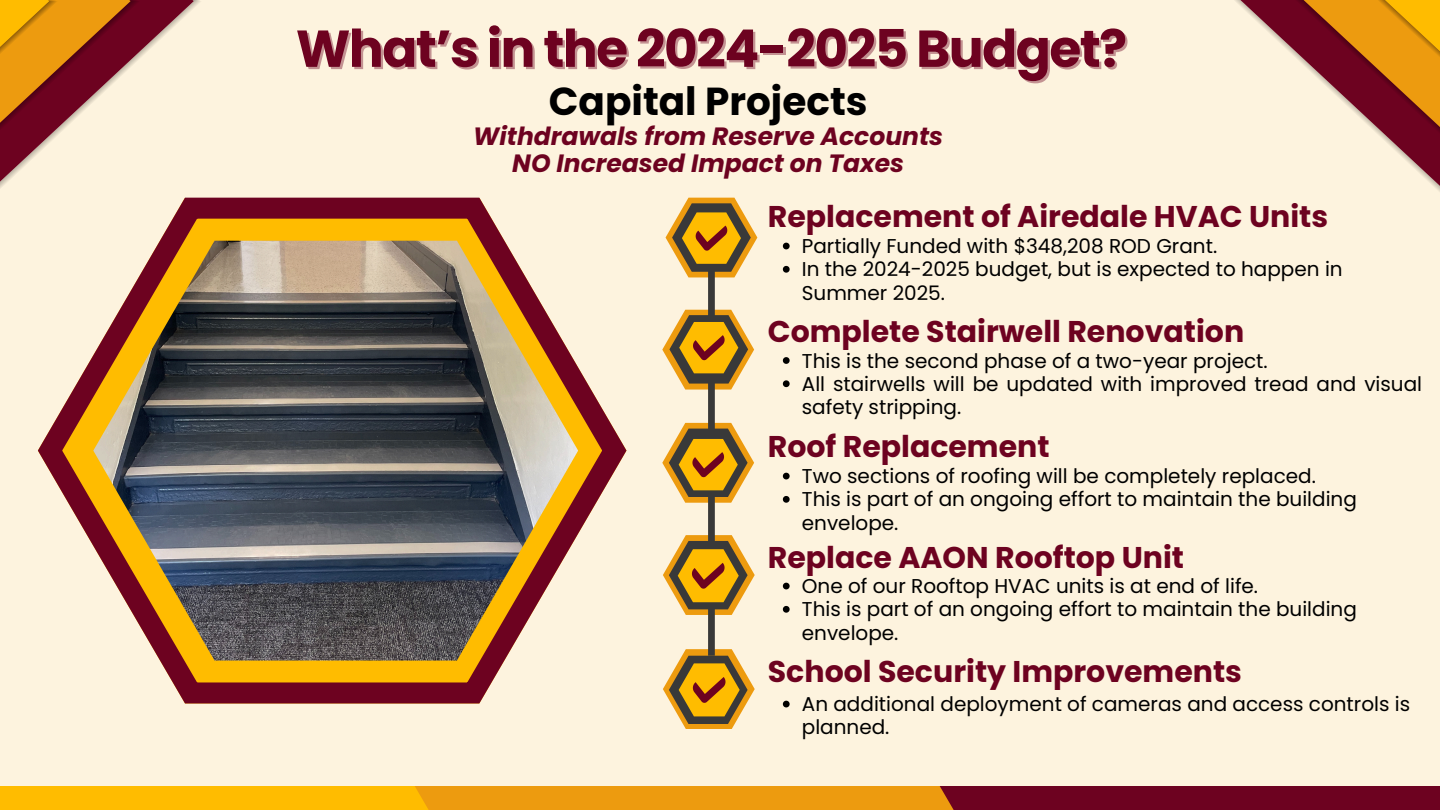
<style>
.page{position:relative;width:1440px;height:810px;background:#fdf3de}
.page>*{position:absolute;margin:0;border:0;box-sizing:border-box;transform-origin:0 0}
.t1{font:700 51.8px "Poppins";letter-spacing:-.03em;color:#6d0220}
.t2{font:700 39px "Poppins";color:#000}
.t3{font:700 30px "Poppins";color:#6d0220}
.t4{font:italic 700 25px/27px "Poppins";color:#6d0220;text-align:center}
.t5{font:20px/23.2px "Poppins";color:#000}
</style>
<div class="page">
<svg style="left:0;top:0;width:203px;height:198px"></svg>
<svg style="left:1235px;top:0;width:205px;height:192px"></svg>
<svg style="left:38px;top:198px;width:588px;height:505px"></svg>
<div style="left:0;top:786px;width:1440px;height:24px;background:#6d0220"></div>
<div style="left:132px;top:786px;width:868px;height:24px;background:#ed9b0f"></div>
<div style="left:0;top:786px;width:475px;height:24px;background:#ffbc00"></div>
<div style="left:708px;top:264px;width:7px;height:392px;background:#393939"></div>
<svg style="left:666px;top:198px;width:91px;height:79px"></svg>
<img style="left:93px;top:241px;width:485px;height:420px">
<svg style="left:783px;top:243px;width:7px;height:6px"></svg>
<svg style="left:783px;top:266px;width:7px;height:7px"></svg>
<svg style="left:783px;top:357px;width:7px;height:7px"></svg>
<svg style="left:783px;top:380px;width:7px;height:7px"></svg>
<svg style="left:783px;top:473px;width:7px;height:6px"></svg>
<svg style="left:783px;top:496px;width:7px;height:7px"></svg>
<svg style="left:783px;top:583px;width:7px;height:6px"></svg>
<svg style="left:783px;top:606px;width:7px;height:7px"></svg>
<svg style="left:783px;top:701px;width:7px;height:6px"></svg>
<svg style="left:662px;top:310px;width:92px;height:79px"></svg>
<svg style="left:662px;top:423px;width:92px;height:79px"></svg>
<svg style="left:663px;top:535px;width:92px;height:80px"></svg>
<svg style="left:663px;top:649px;width:92px;height:80px"></svg>
<h1 class="t1" style="left:296px;top:12px;width:833px">What’s in the 2024-2025 Budget?</h1>
<p class="t2" style="left:549px;top:74px;width:320px">Capital Projects</p>
<p class="t4" style="left:473px;top:123px;width:471px">Withdrawals from Reserve Accounts<br>NO Increased Impact on Taxes</p>
<h3 class="t3" style="left:768px;top:196px;width:562px">Replacement of Airedale HVAC Units</h3>
<p class="t5" style="left:802px;top:235px;width:417px">Partially Funded with $348,208 ROD Grant.</p>
<p class="t5" style="left:802px;top:258px;width:542px">In the 2024-2025 budget, but is expected to happen in<br>Summer 2025.</p>
<p class="t3" style="left:768px;top:311px;width:478px">Complete Stairwell Renovation</p>
<p class="t5" style="left:802px;top:349px;width:467px">This is the second phase of a two-year project.</p>
<p class="t5" style="left:802px;top:372px;width:622px">All stairwells will be updated with improved tread and visual safety stripping.</p>
<p class="t3" style="left:768px;top:426px;width:283px">Roof Replacement</p>
<p class="t5" style="left:802px;top:465px;width:516px">Two sections of roofing will be completely replaced.</p>
<p class="t5" style="left:802px;top:488px;width:557px">This is part of an ongoing effort to maintain the building envelope.</p>
<p class="t3" style="left:768px;top:536px;width:418px">Replace AAON Rooftop Unit</p>
<p class="t5" style="left:802px;top:575px;width:458px">One of our Rooftop HVAC units is at end of life.</p>
<p class="t5" style="left:802px;top:598px;width:557px">This is part of an ongoing effort to maintain the building envelope.</p>
<p class="t3" style="left:768px;top:651px;width:476px">School Security Improvements</p>
<p class="t5" style="left:802px;top:693px;width:610px">An additional deployment of cameras and access controls is planned.</p>
</div>
